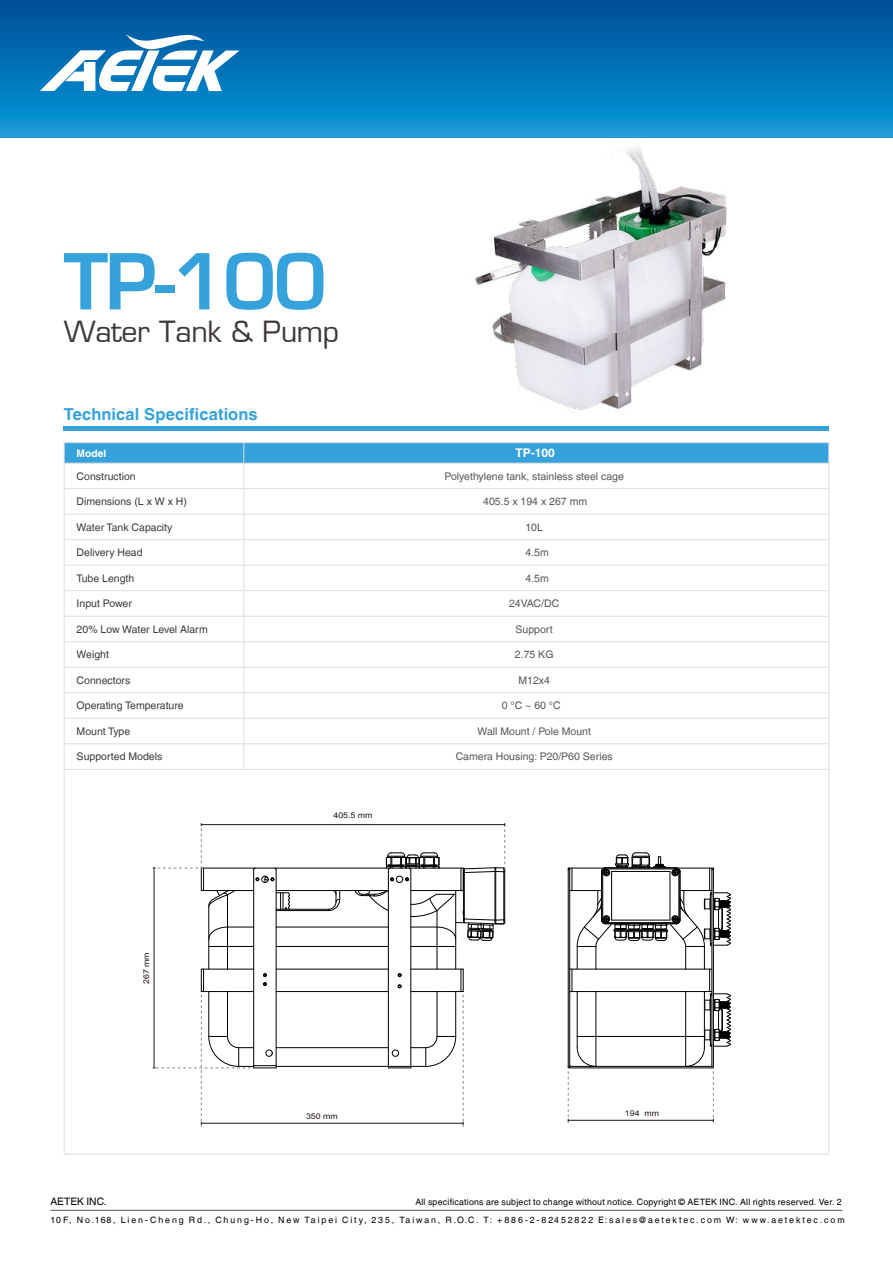
<style>
.page{position:relative;width:893px;height:1263px;background:#fff}
.page>*{position:absolute;margin:0;border:0;box-sizing:border-box;transform-origin:0 0}
.t1{font:700 75px "Euromode";color:#36a2dc}
.t2{font:28.5px "Euromode Plain";letter-spacing:-.01em;color:#3f3a39}
.t3{font:700 16.5px "Helvetica LT";letter-spacing:.005em;color:#36a2dc}
.t4{font:700 12px "Helvetica LT";color:#fff}
.t5{font:10.5px "Helvetica LT";color:#3f3a39}
.t6{font:10.5px "Helvetica LT";color:#595757}
.t7{font:10.35px "Helvetica LT";letter-spacing:-.005em;color:#000}
.t8{font:700 10.35px "Helvetica LT";color:#fff}
.t9{font:8.85px/18.6px "Helvetica LT";letter-spacing:.025em;color:#000}
.t10{font:7.95px "Arial";color:#231815;scale:1.11 1}
</style>
<div class="page">
<svg style="left:0;top:0;width:893px;height:138px;background:#0474b8"></svg>
<svg style="left:40px;top:33px;width:200px;height:58px"></svg>
<hr style="left:64px;top:442px;width:180px;height:1px;background:#dcdddd">
<hr style="left:244px;top:442px;width:585px;height:1px;background:#dcdddd">
<hr style="left:64px;top:769px;width:180px;height:1px;background:#dcdddd">
<hr style="left:244px;top:769px;width:585px;height:1px;background:#dcdddd">
<hr style="left:64px;top:1154px;width:180px;height:1px;background:#dcdddd">
<hr style="left:244px;top:1154px;width:585px;height:1px;background:#dcdddd">
<svg style="left:64px;top:443px;width:765px;height:326px"></svg>
<hr style="left:64px;top:770px;width:1px;height:384px;background:#dcdddd">
<hr style="left:828px;top:770px;width:1px;height:384px;background:#dcdddd">
<hr style="left:64px;top:463px;width:180px;height:1px;background:#dcdddd">
<hr style="left:244px;top:463px;width:585px;height:1px;background:#dcdddd">
<hr style="left:65px;top:514px;width:179px;height:1px;background:#dcdddd">
<hr style="left:244px;top:514px;width:584px;height:1px;background:#dcdddd">
<hr style="left:64px;top:426px;width:765px;height:4px;background:#36a2dc">
<img style="left:475px;top:145px;width:252px;height:265px">
<hr style="left:208px;top:906px;width:1px;height:63px;background:#000">
<hr style="left:227px;top:895px;width:1px;height:74px;background:#000">
<hr style="left:253px;top:869px;width:1px;height:199px;background:#000">
<hr style="left:276px;top:1066px;width:150px;height:1px;background:#000">
<hr style="left:276px;top:869px;width:1px;height:199px;background:#000">
<hr style="left:276px;top:1047px;width:112px;height:1px;background:#000">
<hr style="left:276px;top:991px;width:112px;height:1px;background:#000">
<hr style="left:276px;top:969px;width:112px;height:1px;background:#000">
<hr style="left:411px;top:946px;width:45px;height:1px;background:#000">
<hr style="left:276px;top:946px;width:112px;height:1px;background:#000">
<hr style="left:209px;top:946px;width:45px;height:1px;background:#000">
<hr style="left:388px;top:869px;width:1px;height:199px;background:#000">
<hr style="left:276px;top:927px;width:112px;height:1px;background:#000">
<svg style="left:208px;top:926px;width:46px;height:14px"></svg>
<hr style="left:410px;top:869px;width:1px;height:199px;background:#000">
<hr style="left:276px;top:910px;width:52px;height:1px;background:#000">
<hr style="left:276px;top:909px;width:52px;height:1px;background:#000">
<hr style="left:437px;top:911px;width:1px;height:58px;background:#000">
<svg style="left:276px;top:892px;width:14px;height:18px"></svg>
<hr style="left:276px;top:890px;width:112px;height:1px;background:#000">
<hr style="left:201px;top:890px;width:53px;height:1px;background:#000">
<hr style="left:455px;top:894px;width:1px;height:75px;background:#000">
<hr style="left:201px;top:868px;width:262px;height:1px;background:#000">
<svg style="left:328px;top:890px;width:12px;height:21px"></svg>
<div style="left:261px;top:876px;width:7px;height:7px;border:1px solid #000;border-radius:50%"></div>
<svg style="left:253px;top:867px;width:24px;height:15px"></svg>
<svg style="left:354px;top:823px;width:151px;height:118px"></svg>
<hr style="left:201px;top:824px;width:304px;height:1px;background:#231815">
<svg style="left:388px;top:969px;width:76px;height:158px"></svg>
<hr style="left:201px;top:1123px;width:262px;height:1px;background:#231815">
<svg style="left:568px;top:852px;width:163px;height:271px"></svg>
<svg style="left:153px;top:823px;width:83px;height:84px"></svg>
<hr style="left:154px;top:868px;width:1px;height:200px;background:#231815">
<svg style="left:153px;top:969px;width:123px;height:158px"></svg>
<hr style="left:50px;top:1210px;width:792px;height:1px;background:#595757">
<h1 class="t1" style="left:64px;top:240px;width:264px">TP-100</h1>
<h2 class="t2" style="left:64px;top:320px;width:277px">Water Tank &amp; Pump</h2>
<h3 class="t3" style="left:64px;top:404px;width:195px">Technical Specifications</h3>
<p class="t8" style="left:77px;top:447px;width:31px">Model</p>
<h3 class="t4" style="left:516px;top:446px;width:41px">TP-100</h3>
<p class="t5" style="left:77px;top:472px;width:61px">Construction</p>
<p class="t6" style="left:445px;top:470px;width:181px">Polyethylene tank, stainless steel cage</p>
<p class="t5" style="left:77px;top:495px;width:112px">Dimensions (L x W x H)</p>
<p class="t6" style="left:483px;top:495px;width:105px">405.5 x 194 x 267 mm</p>
<p class="t5" style="left:77px;top:521px;width:97px">Water Tank Capacity</p>
<p class="t6" style="left:525px;top:523px;width:19px">10L</p>
<p class="t5" style="left:77px;top:546px;width:67px">Delivery Head</p>
<p class="t6" style="left:525px;top:548px;width:25px">4.5m</p>
<p class="t5" style="left:77px;top:572px;width:59px">Tube Length</p>
<p class="t6" style="left:525px;top:574px;width:25px">4.5m</p>
<p class="t5" style="left:77px;top:597px;width:57px">Input Power</p>
<p class="t6" style="left:509px;top:597px;width:52px">24VAC/DC</p>
<p class="t5" style="left:77px;top:623px;width:133px">20% Low Water Level Alarm</p>
<p class="t6" style="left:516px;top:625px;width:39px">Support</p>
<p class="t5" style="left:77px;top:650px;width:34px">Weight</p>
<p class="t6" style="left:515px;top:650px;width:40px">2.75 KG</p>
<p class="t5" style="left:77px;top:676px;width:55px">Connectors</p>
<p class="t6" style="left:518px;top:676px;width:33px">M12x4</p>
<p class="t5" style="left:77px;top:699px;width:109px">Operating Temperature</p>
<p class="t6" style="left:502px;top:699px;width:66px">0 °C ~ 60 °C ฀</p>
<p class="t5" style="left:77px;top:725px;width:55px">Mount Type</p>
<p class="t6" style="left:477px;top:727px;width:115px">Wall Mount / Pole Mount</p>
<p class="t5" style="left:77px;top:753px;width:87px">Supported Models</p>
<p class="t6" style="left:456px;top:750px;width:159px">Camera Housing: P20/P60 Series</p>
<p class="t10" style="left:142px;top:984px;width:30px;rotate:-90deg">267 mm</p>
<p class="t10" style="left:333px;top:810px;width:37px">405.5 mm</p>
<p class="t10" style="left:306px;top:1111px;width:30px">350 mm</p>
<p class="t10" style="left:625px;top:1108px;width:32px">194 mm</p>
<p class="t7" style="left:50px;top:1195px;width:58px">AETEK INC.</p>
<p class="t9" style="left:50px;top:1192px;width:796px;text-indent:365px">All specifications are subject to change without notice. Copyright © AETEK INC. All rights reserved. Ver. 2<br>10 F, N o .168 , L i e n - C h e n g R d . , C h u n g - H o , N e w Ta i p e i C i t y, 2 3 5 , Ta i w a n , R .O.C . T: + 8 8 6 - 2 - 8 24 5 2 8 2 2 E: s a l e s@a e t e k t e c . c o m W: w w w. a e t e k t e c . c o m</p>
</div>
